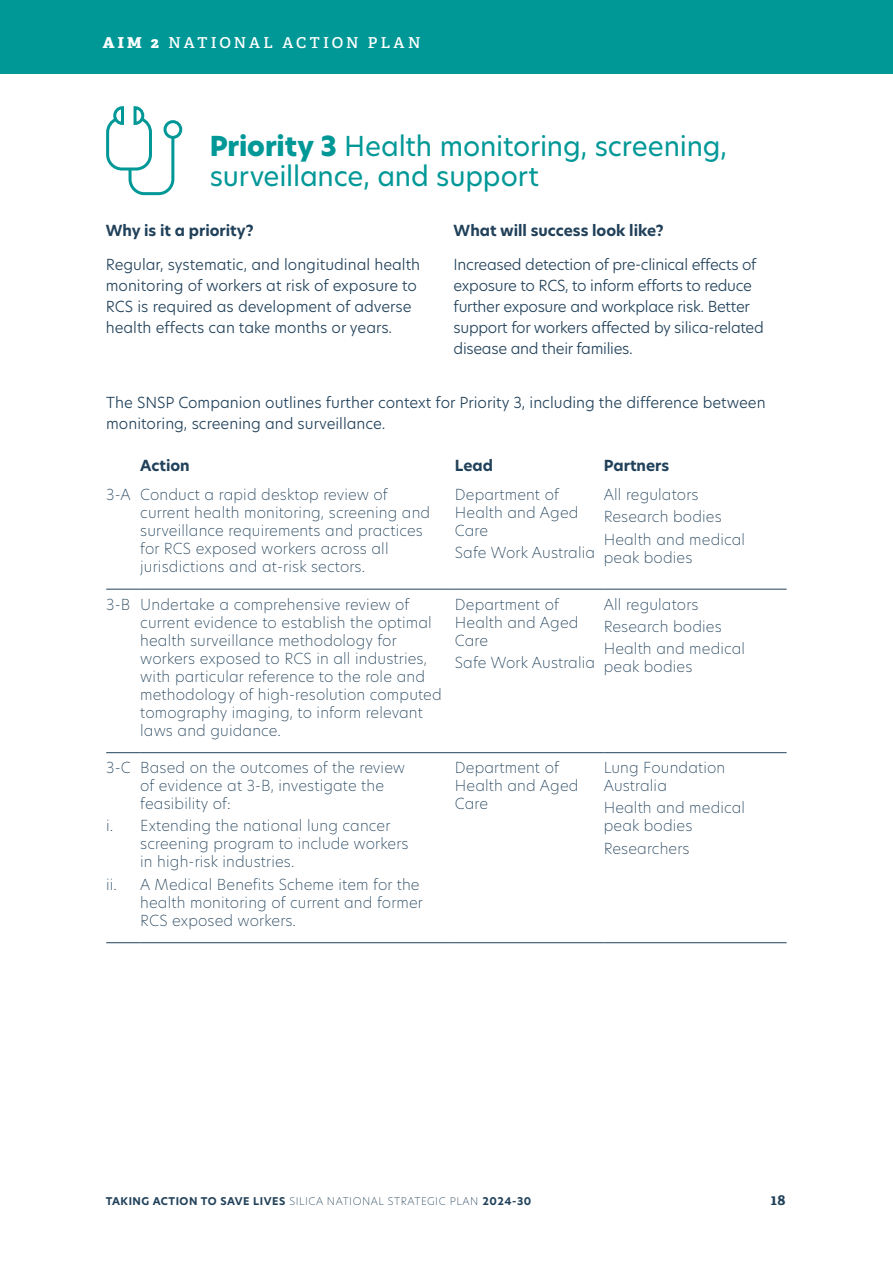
<style>
.page{position:relative;width:893px;height:1263px;background:#fff}
.page>*{position:absolute;margin:0;border:0;box-sizing:border-box;transform-origin:0 0}
.t1{font:27px/30px "New Hero";letter-spacing:-.005em;color:#009897}
.t2{font:200 15px/18px "New Hero";letter-spacing:.01em;color:#21415a}
.t3{font:300 15px/21px "New Hero";letter-spacing:-.005em;color:#21415a}
.t4{font:700 15px "New Hero";color:#21415a}
.t5{font:600 15px "Adelle";letter-spacing:.195em;color:#fff}
.t6{font:700 15px "Adelle";color:#21415a}
.t7{font:700 10.5px "New Hero";letter-spacing:.05em;color:#21415a}
.s1{font-weight:800}
.s2{font-weight:200}
</style>
<div class="page">
<div style="left:164px;top:120px;width:18px;height:19px;border:3px solid #009897;border-radius:50%"></div>
<svg style="left:106px;top:106px;width:70px;height:90px"></svg>
<div style="left:0;top:0;width:893px;height:74px;background:#009897"></div>
<hr style="left:106px;top:589px;width:34px;height:1px;background:#21415a">
<hr style="left:140px;top:589px;width:315px;height:1px;background:#21415a">
<hr style="left:455px;top:589px;width:149px;height:1px;background:#21415a">
<hr style="left:604px;top:589px;width:183px;height:1px;background:#21415a">
<hr style="left:106px;top:752px;width:34px;height:1px;background:#21415a">
<hr style="left:140px;top:752px;width:315px;height:1px;background:#21415a">
<hr style="left:455px;top:752px;width:149px;height:1px;background:#21415a">
<hr style="left:604px;top:752px;width:183px;height:1px;background:#21415a">
<hr style="left:106px;top:942px;width:34px;height:1px;background:#21415a">
<hr style="left:140px;top:942px;width:315px;height:1px;background:#21415a">
<hr style="left:455px;top:942px;width:149px;height:1px;background:#21415a">
<hr style="left:604px;top:942px;width:183px;height:1px;background:#21415a">
<p class="t5" style="left:103px;top:34px;width:319px"><span class="s1">AIM 2</span> NATIONAL ACTION PLAN</p>
<h1 class="t1" style="left:210px;top:131px;width:519px"><span class="s1">Priority 3</span> Health monitoring, screening, surveillance, and support</h1>
<p class="t4" style="left:106px;top:220px;width:150px">Why is it a priority?</p>
<p class="t3" style="left:106px;top:253px;width:316px">Regular, systematic, and longitudinal health monitoring of workers at risk of exposure to RCS is required as development of adverse health effects can take months or years.</p>
<p class="t4" style="left:454px;top:220px;width:212px">What will success look like?</p>
<p class="t3" style="left:454px;top:253px;width:312px">Increased detection of pre-clinical effects of exposure to RCS, to inform efforts to reduce further exposure and workplace risk. Better support for workers affected by silica-related disease and their families.</p>
<p class="t3" style="left:106px;top:392px;width:661px">The SNSP Companion outlines further context for Priority 3, including the difference between monitoring, screening and surveillance.</p>
<p class="t4" style="left:140px;top:455px;width:51px">Action</p>
<p class="t4" style="left:455px;top:455px;width:40px">Lead</p>
<p class="t4" style="left:604px;top:455px;width:67px">Partners</p>
<p class="t2" style="left:140px;top:485px;width:292px;text-indent:-34px">3-A Conduct a rapid desktop review of current health monitoring, screening and surveillance requirements and practices for RCS exposed workers across all jurisdictions and at-risk sectors.</p>
<p class="t2" style="left:455px;top:485px;width:125px">Department of<br>Health and Aged<br>Care</p>
<p class="t2" style="left:604px;top:483px;width:143px;line-height:22.2px">All regulators<br>Research bodies<br>Health and medical</p>
<p class="t2" style="left:604px;top:548px;width:90px">peak bodies</p>
<p class="t2" style="left:455px;top:543px;width:142px">Safe Work Australia</p>
<p class="t2" style="left:140px;top:595px;width:303px;text-indent:-34px">3-B Undertake a comprehensive review of current evidence to establish the optimal health surveillance methodology for workers exposed to RCS in all industries, with particular reference to the role and methodology of high-resolution computed tomography imaging, to inform relevant laws and guidance.</p>
<p class="t2" style="left:455px;top:595px;width:125px">Department of<br>Health and Aged<br>Care</p>
<p class="t2" style="left:455px;top:653px;width:142px">Safe Work Australia</p>
<p class="t2" style="left:604px;top:593px;width:143px;line-height:22.2px">All regulators<br>Research bodies<br>Health and medical</p>
<p class="t2" style="left:604px;top:657px;width:90px">peak bodies</p>
<p class="t2" style="left:106px;top:758px;width:26px">3-C</p>
<p class="t2" style="left:106px;top:816px;width:9px">i.</p>
<p class="t2" style="left:106px;top:875px;width:12px">ii.</p>
<p class="t2" style="left:140px;top:758px;width:266px">Based on the outcomes of the review of evidence at 3-B, investigate the feasibility of:</p>
<p class="t2" style="left:140px;top:816px;width:270px">Extending the national lung cancer screening program to include workers in high-risk industries.</p>
<p class="t2" style="left:140px;top:875px;width:284px">A Medical Benefits Scheme item for the health monitoring of current and former<br>RCS exposed workers.</p>
<p class="t2" style="left:455px;top:758px;width:125px">Department of<br>Health and Aged<br>Care</p>
<p class="t2" style="left:604px;top:758px;width:123px">Lung Foundation<br>Australia</p>
<p class="t2" style="left:604px;top:798px;width:143px">Health and medical peak bodies</p>
<p class="t2" style="left:604px;top:839px;width:87px">Researchers</p>
<p class="t7" style="left:106px;top:1194px;width:427px">TAKING ACTION TO SAVE LIVES <span class="s2">SILICA NATIONAL STRATEGIC PLAN</span> 2024-30</p>
<p class="t6" style="left:771px;top:1190px;width:16px">18</p>
</div>
